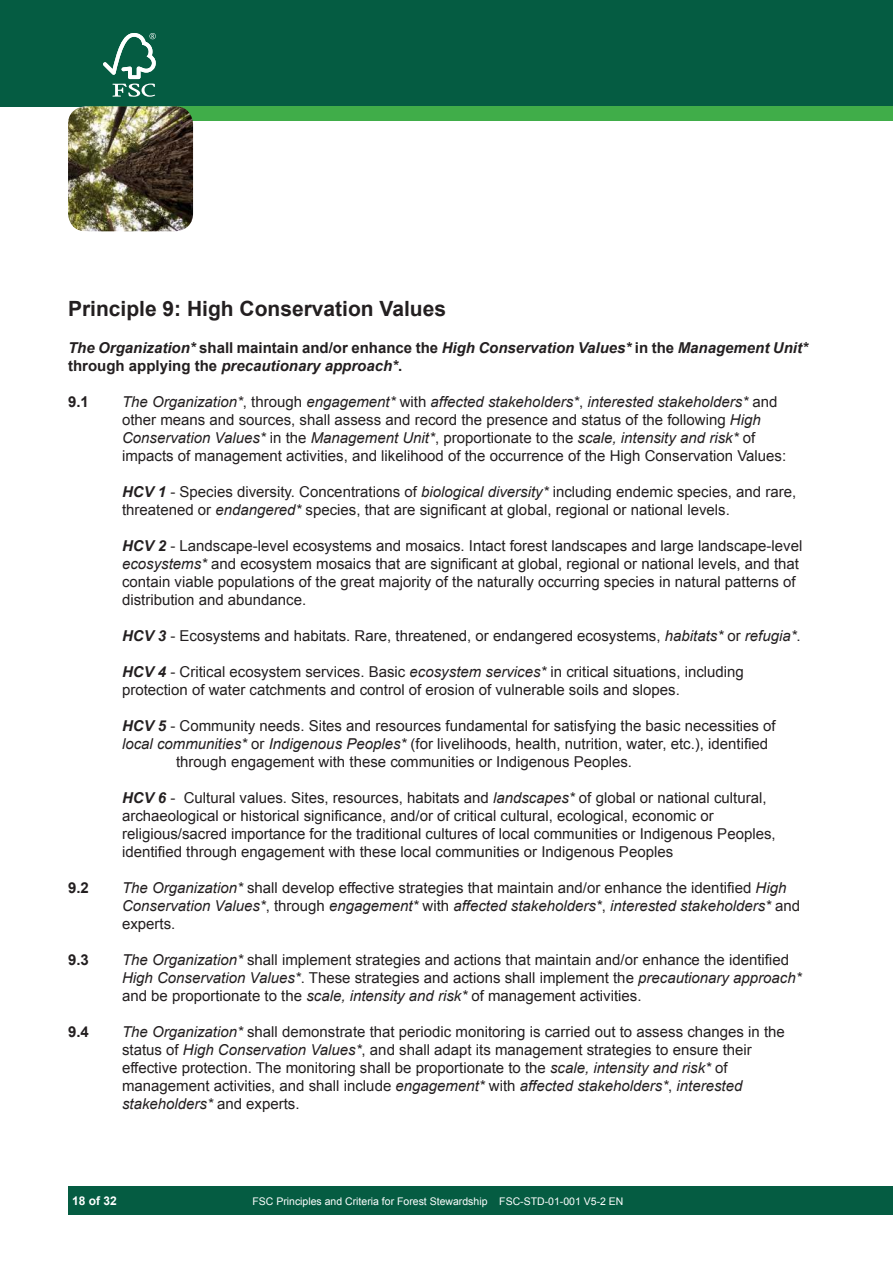
<style>
.page{position:relative;width:893px;height:1263px;background:#fff}
.page>*{position:absolute;margin:0;border:0;box-sizing:border-box;transform-origin:0 0}
.t1{font:700 21px "Arial";color:#231f20}
.t2{font:15px/18px "Arial";color:#231f20}
.t3{font:italic 15px/18px "Arial";color:#231f20}
.t4{font:italic 700 15px/18px "Arial";color:#231f20}
.t5{font:700 15px "Arial";color:#231f20}
.t6{font:700 12px "Arial";color:#fff}
.t7{font:10.5px "Arial";color:#fff}
.s1{font-style:normal}
.s2{font-style:italic}
.s3{font-weight:700;font-style:italic}
</style>
<div class="page">
<div style="left:0;top:0;width:893px;height:106px;background:#055c42"></div>
<div style="left:100px;top:106px;width:793px;height:15px;background:#40ad49"></div>
<div style="left:68px;top:1186px;width:825px;height:29px;background:#055c42"></div>
<svg style="left:103px;top:33px;width:53px;height:64px"></svg>
<img style="left:68px;top:106px;width:125px;height:125px">
<h1 class="t1" style="left:68px;top:300px;width:380px">Principle 9: High Conservation Values</h1>
<p class="t4" style="left:68px;top:340px;width:741px">The Organization* <span class="s1">shall maintain and/or enhance the</span> High Conservation Values* <span class="s1">in the</span> Management Unit* <span class="s1">through applying the</span> precautionary approach*<span class="s1">.</span></p>
<p class="t5" style="left:68px;top:396px;width:22px">9.1</p>
<p class="t2" style="left:122px;top:394px;width:666px"><span class="s2">The Organization*</span>, through <span class="s2">engagement*</span> with <span class="s2">affected stakeholders*</span>, <span class="s2">interested stakeholders*</span> and other means and sources, shall assess and record the presence and status of the following <span class="s2">High Conservation Values*</span> in the <span class="s2">Management Unit*</span>, proportionate to the <span class="s2">scale, intensity and risk*</span> of impacts of management activities, and likelihood of the occurrence of the High Conservation Values:</p>
<p class="t2" style="left:122px;top:484px;width:676px"><span class="s3">HCV 1</span> - Species diversity. Concentrations of <span class="s2">biological diversity*</span> including endemic species, and rare, threatened or <span class="s2">endangered*</span> species, that are significant at global, regional or national levels.</p>
<p class="t2" style="left:122px;top:538px;width:682px"><span class="s3">HCV 2</span> - Landscape-level ecosystems and mosaics. Intact forest landscapes and large landscape-level <span class="s2">ecosystems*</span> and ecosystem mosaics that are significant at global, regional or national levels, and that contain viable populations of the great majority of the naturally occurring species in natural patterns of distribution and abundance.</p>
<p class="t2" style="left:122px;top:628px;width:680px"><span class="s3">HCV 3</span> - Ecosystems and habitats. Rare, threatened, or endangered ecosystems, <span class="s2">habitats*</span> or <span class="s2">refugia*</span>.</p>
<p class="t2" style="left:122px;top:664px;width:623px"><span class="s3">HCV 4</span> - Critical ecosystem services. Basic <span class="s2">ecosystem services*</span> in critical situations, including protection of water catchments and control of erosion of vulnerable soils and slopes.</p>
<p class="t2" style="left:122px;top:718px;width:655px"><span class="s3">HCV 5</span> - Community needs. Sites and resources fundamental for satisfying the basic necessities of</p>
<p class="t2" style="left:122px;top:736px;width:648px"><span class="s2">local communities*</span> or <span class="s2">Indigenous Peoples*</span> (for livelihoods, health, nutrition, water, etc.), identified</p>
<p class="t2" style="left:176px;top:754px;width:458px">through engagement with these communities or Indigenous Peoples.</p>
<p class="t2" style="left:122px;top:790px;width:655px"><span class="s3">HCV 6</span> - Cultural values. Sites, resources, habitats and <span class="s2">landscapes*</span> of global or national cultural, archaeological or historical significance, and/or of critical cultural, ecological, economic or religious/sacred importance for the traditional cultures of local communities or Indigenous Peoples, identified through engagement with these local communities or Indigenous Peoples</p>
<p class="t5" style="left:68px;top:882px;width:22px">9.2</p>
<p class="t3" style="left:122px;top:880px;width:680px">The Organization* <span class="s1">shall develop effective strategies that maintain and/or enhance the identified</span> High<br>Conservation Values*<span class="s1">, through</span> engagement* <span class="s1">with</span> affected stakeholders*<span class="s1">,</span> interested stakeholders* <span class="s1">and experts.</span></p>
<p class="t5" style="left:68px;top:954px;width:22px">9.3</p>
<p class="t2" style="left:122px;top:951px;width:681px"><span class="s2">The Organization*</span> shall implement strategies and actions that maintain and/or enhance the identified<br><span class="s2">High Conservation Values*</span>. These strategies and actions shall implement the <span class="s2">precautionary approach* </span>and be proportionate to the <span class="s2">scale, intensity and risk*</span> of management activities.</p>
<p class="t5" style="left:68px;top:1026px;width:22px">9.4</p>
<p class="t2" style="left:122px;top:1024px;width:664px"><span class="s2">The Organization*</span> shall demonstrate that periodic monitoring is carried out to assess changes in the status of <span class="s2">High Conservation Values*</span>, and shall adapt its management strategies to ensure their effective protection. The monitoring shall be proportionate to the <span class="s2">scale, intensity and risk*</span> of management activities, and shall include <span class="s2">engagement*</span> with <span class="s2">affected stakeholders*</span>, <span class="s2">interested stakeholders*</span> and experts.</p>
<p class="t6" style="left:72px;top:1196px;width:46px">18 of 32</p>
<p class="t7" style="left:252px;top:1197px;width:373px">FSC Principles and Criteria for Forest Stewardship FSC-STD-01-001 V5-2 EN</p>
</div>
